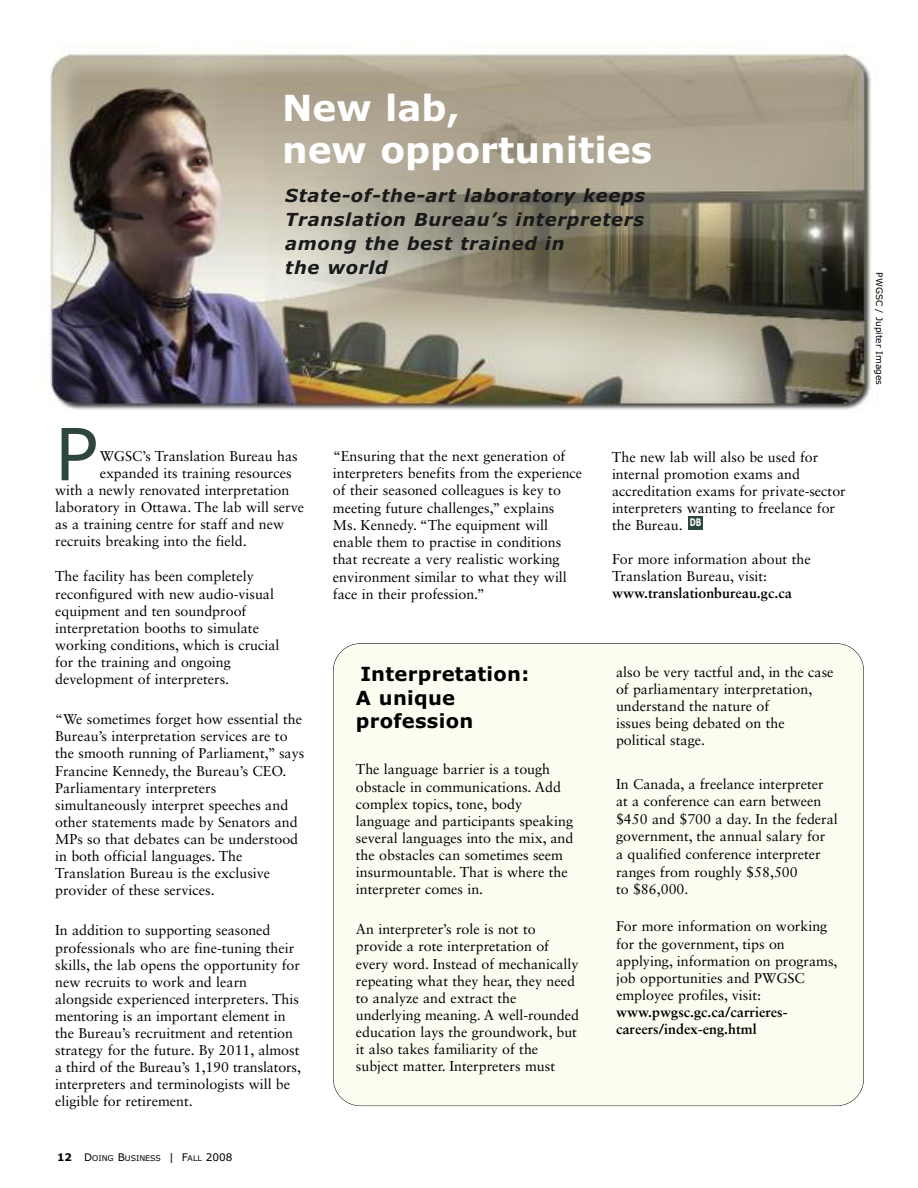
<style>
.page{position:relative;width:918px;height:1188px;background:#fff}
.page>*{position:absolute;margin:0;border:0;box-sizing:border-box;transform-origin:0 0}
.t1{font:72px "Verdana";color:#2d463f}
.t2{font:700 36px/42px "Verdana";color:#fff}
.t3{font:700 19.5px/23.4px "Verdana";letter-spacing:.015em;color:#000}
.t4{font:italic 700 18px/24px "Verdana";letter-spacing:.035em;color:#191919}
.t5{font:14.25px/17.1px "Sabon LT Std";color:#000}
.t6{font:700 14.25px/17.1px "Sabon LT Std";color:#000}
.t7{font:700 10.5px "Verdana";color:#fff;scale:.7 1}
.t8{font:9px "Verdana";color:#000}
.t9{font:7.8px "Verdana";color:#000}
.s1{font-weight:700;font-size:10.5px}
.s2{font-size:10.5px}
</style>
<div class="page">
<img style="left:49px;top:44px;width:823px;height:366px">
<div style="left:688px;top:516px;width:15px;height:14px;background:#2d463f"></div>
<div style="left:333px;top:644px;width:531px;height:462px;background:#fafdf0;border-radius:27px"></div>
<h2 class="t2" style="left:282px;top:87px;width:371px">New lab,<br>new opportunities</h2>
<p class="t4" style="left:285px;top:184px;width:361px">State-of-the-art laboratory keeps<br>Translation Bureau’s interpreters among the best trained in<br>the world</p>
<h1 class="t1" style="left:55px;top:413px;width:45px">P</h1>
<p class="t5" style="left:100px;top:448px;width:200px">WGSC’s Translation Bureau has</p>
<p class="t5" style="left:100px;top:465px;width:193px">expanded its training resources</p>
<p class="t5" style="left:55px;top:482px;width:236px">with a newly renovated interpretation</p>
<p class="t5" style="left:55px;top:500px;width:251px">laboratory in Ottawa. The lab will serve</p>
<p class="t5" style="left:55px;top:517px;width:231px">as a training centre for staff and new</p>
<p class="t5" style="left:55px;top:534px;width:193px">recruits breaking into the field.</p>
<p class="t5" style="left:55px;top:569px;width:226px">The facility has been completely reconfigured with new audio-visual equipment and ten soundproof interpretation booths to simulate working conditions, which is crucial for the training and ongoing development of interpreters.</p>
<p class="t5" style="left:55px;top:712px;width:251px">“We sometimes forget how essential the Bureau’s interpretation services are to the smooth running of Parliament,” says Francine Kennedy, the Bureau’s CEO.<br>Parliamentary interpreters simultaneously interpret speeches and other statements made by Senators and MPs so that debates can be understood in both official languages. The Translation Bureau is the exclusive provider of these services.</p>
<p class="t5" style="left:55px;top:923px;width:247px">In addition to supporting seasoned professionals who are fine-tuning their skills, the lab opens the opportunity for new recruits to work and learn alongside experienced interpreters. This mentoring is an important element in the Bureau’s recruitment and retention strategy for the future. By 2011, almost a third of the Bureau’s 1,190 translators, interpreters and terminologists will be eligible for retirement.</p>
<p class="t9" style="left:57px;top:1154px;width:177px"><span class="s1">12</span> <span class="s2">D</span>OING <span class="s2">B</span>USINESS <span class="s2">| F</span>ALL <span class="s2">2008</span></p>
<p class="t5" style="left:333px;top:448px;width:251px">“Ensuring that the next generation of interpreters benefits from the experience of their seasoned colleagues is key to meeting future challenges,” explains<br>Ms. Kennedy. “The equipment will enable them to practise in conditions that recreate a very realistic working environment similar to what they will face in their profession.”</p>
<p class="t5" style="left:612px;top:449px;width:235px">The new lab will also be used for internal promotion exams and accreditation exams for private-sector interpreters wanting to freelance for the Bureau.</p>
<p class="t7" style="left:690px;top:516px;width:18px">DB</p>
<p class="t5" style="left:612px;top:552px;width:200px">For more information about the<br>Translation Bureau, visit:</p>
<p class="t6" style="left:612px;top:586px;width:181px">www.translationbureau.gc.ca</p>
<h3 class="t3" style="left:356px;top:663px;width:175px">Interpretation:<br>A unique profession</h3>
<p class="t5" style="left:356px;top:762px;width:219px">The language barrier is a tough obstacle in communications. Add complex topics, tone, body language and participants speaking several languages into the mix, and the obstacles can sometimes seem insurmountable. That is where the interpreter comes in.</p>
<p class="t5" style="left:356px;top:922px;width:225px">An interpreter’s role is not to provide a rote interpretation of every word. Instead of mechanically repeating what they hear, they need to analyze and extract the underlying meaning. A well-rounded education lays the groundwork, but it also takes familiarity of the subject matter. Interpreters must</p>
<p class="t5" style="left:616px;top:665px;width:219px">also be very tactful and, in the case of parliamentary interpretation, understand the nature of<br>issues being debated on the political stage.</p>
<p class="t5" style="left:616px;top:776px;width:223px;line-height:17.5px">In Canada, a freelance interpreter at a conference can earn between $450 and $700 a day. In the federal government, the annual salary for<br>a qualified conference interpreter ranges from roughly $58,500<br>to $86,000.</p>
<p class="t5" style="left:616px;top:919px;width:223px">For more information on working for the government, tips on applying, information on programs, job opportunities and PWGSC employee profiles, visit:</p>
<p class="t6" style="left:616px;top:1005px;width:173px">www.pwgsc.gc.ca/carrieres&shy;careers/index-eng.html</p>
<p class="t8" style="left:885px;top:272px;width:114px;rotate:90deg">PWGSC / Jupiter Images</p>
</div>
